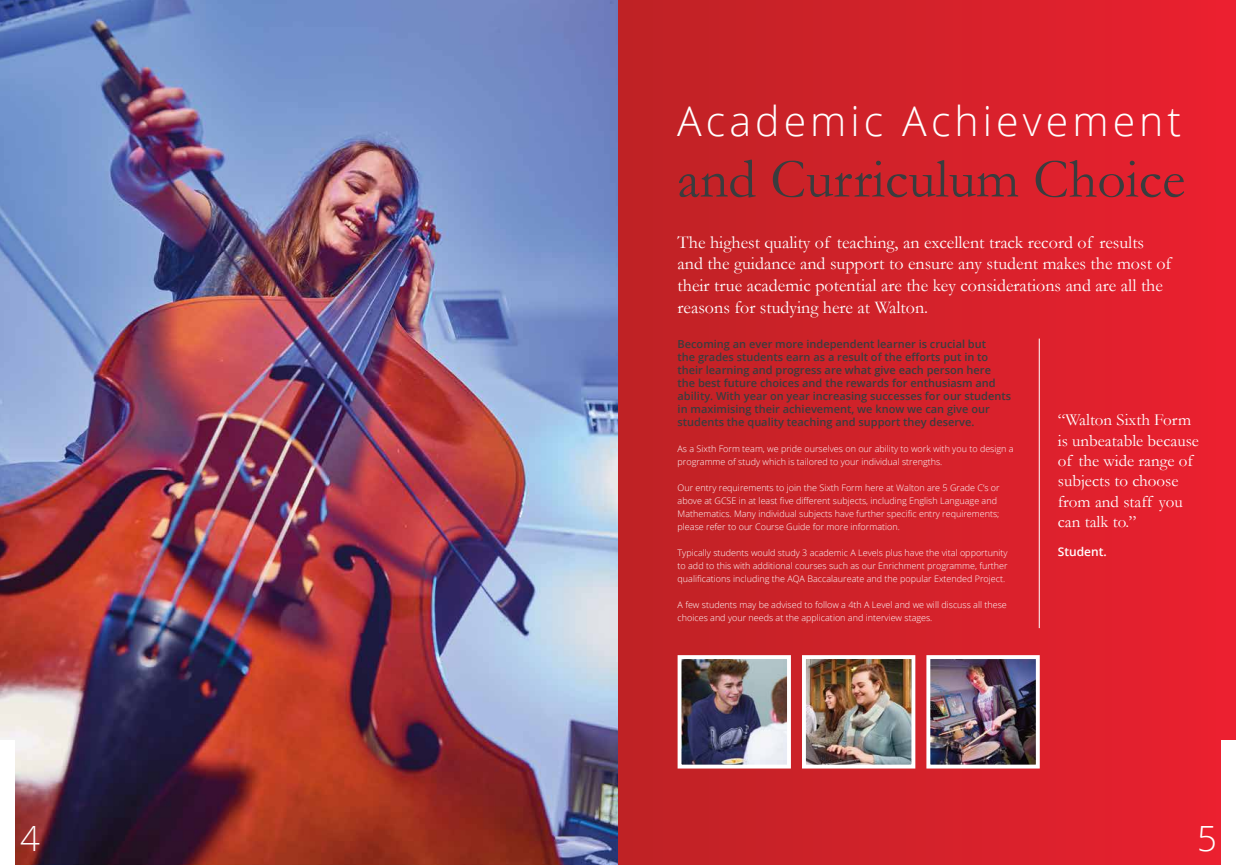
<style>
.page{position:relative;width:1236px;height:865px;background:#fff}
.page>*{position:absolute;margin:0;border:0;box-sizing:border-box;transform-origin:0 0}
.t1{font:56px "Garamond";color:#3a3c3e}
.t2{font:300 41px "Open Sans";letter-spacing:.1em;color:#fff}
.t3{font:300 34.8px "Open Sans";color:#fff}
.t4{font:18px/21.6px "Garamond";color:#fff}
.t5{font:17px/20.4px "Garamond";color:#fff}
.t6{font:600 12px "Open Sans";color:#fff}
.t7{font:600 11px/13px "Open Sans";color:#3a3c3e}
.t8{font:300 9px/13px "Open Sans";color:#fff}
</style>
<div class="page">
<div style="left:618px;top:0;width:618px;height:865px;background:linear-gradient(to right,#be2325,#eb2030)"></div>
<img style="left:0;top:0;width:618px;height:865px">
<div style="left:1222px;top:740px;width:14px;height:125px;background:#fff"></div>
<div style="left:0;top:740px;width:14px;height:125px;background:#fff"></div>
<hr style="left:1039px;top:338px;width:1px;height:290px;background:#fff">
<img style="left:807px;top:660px;width:103px;height:103px">
<div style="left:802px;top:655px;width:113px;height:113px;border:4px solid #fff"></div>
<img style="left:683px;top:660px;width:103px;height:103px">
<div style="left:678px;top:655px;width:113px;height:113px;border:4px solid #fff"></div>
<img style="left:931px;top:660px;width:104px;height:103px">
<div style="left:926px;top:655px;width:114px;height:113px;border:4px solid #fff"></div>
<h2 class="t2" style="left:677px;top:92px;width:506px">Academic Achievement</h2>
<h1 class="t1" style="left:677px;top:145px;width:510px">and Curriculum Choice</h1>
<p class="t4" style="left:678px;top:231px;width:495px">The highest quality of teaching, an excellent track record of results and the guidance and support to ensure any student makes the most of their true academic potential are the key considerations and are all the reasons for studying here at Walton.</p>
<p class="t7" style="left:678px;top:337px;width:335px">Becoming an ever more independent learner is crucial but<br>the grades students earn as a result of the efforts put in to their learning and progress are what give each person here the best future choices and the rewards for enthusiasm and ability. With year on year increasing successes for our students in maximising their achievement, we know we can give our students the quality teaching and support they deserve.</p>
<p class="t8" style="left:678px;top:442px;width:338px">As a Sixth Form team, we pride ourselves on our ability to work with you to design a programme of study which is tailored to your individual strengths.</p>
<p class="t8" style="left:678px;top:481px;width:324px">Our entry requirements to join the Sixth Form here at Walton are 5 Grade C’s or above at GCSE in at least five different subjects, including English Language and Mathematics. Many individual subjects have further specific entry requirements; please refer to our Course Guide for more information.</p>
<p class="t8" style="left:678px;top:546px;width:332px;text-align:justify">Typically students would study 3 academic A Levels plus have the vital opportunity to add to this with additional courses such as our Enrichment programme, further qualifications including the AQA Baccalaureate and the popular Extended Project.</p>
<p class="t8" style="left:678px;top:598px;width:331px">A few students may be advised to follow a 4th A Level and we will discuss all these choices and your needs at the application and interview stages.</p>
<h3 class="t5" style="left:1058px;top:409px;width:143px">“Walton Sixth Form is unbeatable because of the wide range of subjects to choose from and staff you can talk to.”</h3>
<h3 class="t6" style="left:1058px;top:543px;width:50px">Student.</h3>
<h3 class="t3" style="left:20px;top:815px;width:21px">4</h3>
<h3 class="t3" style="left:1197px;top:815px;width:21px">5</h3>
</div>
